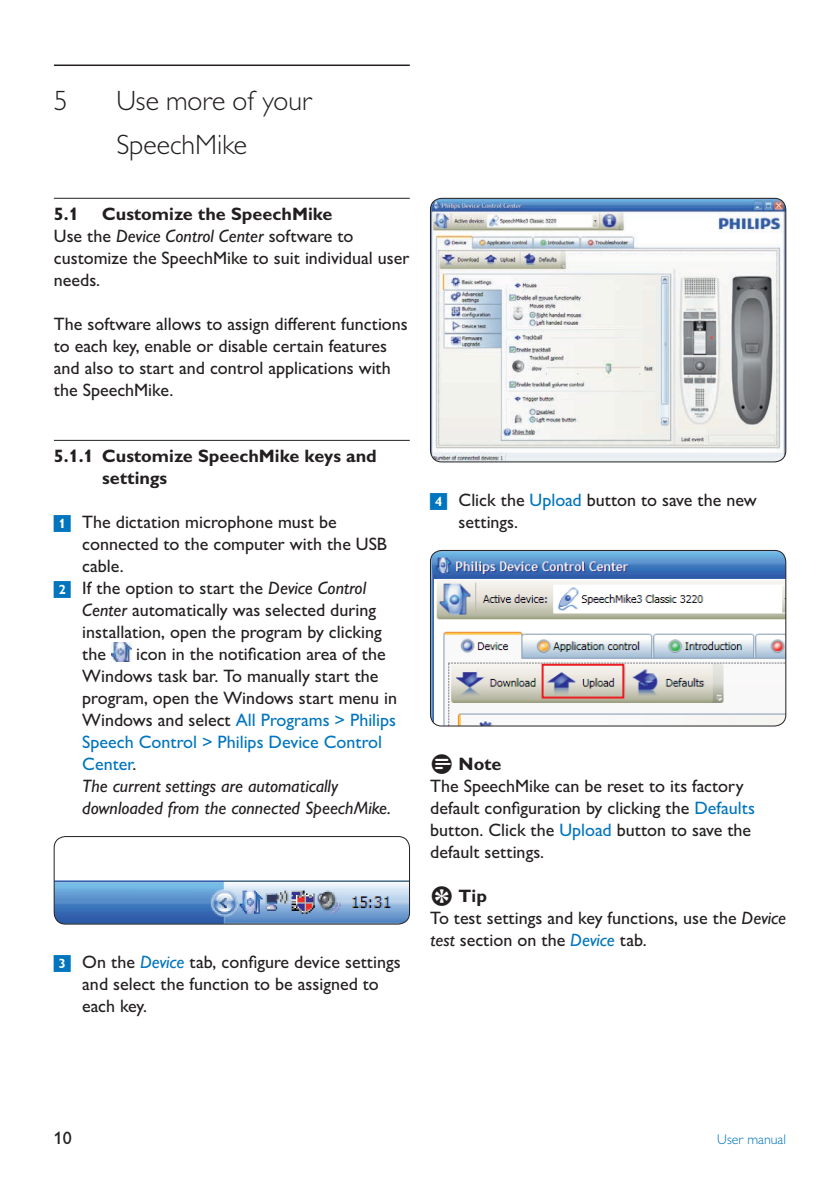
<style>
.page{position:relative;width:840px;height:1191px;background:#fff}
.page>*{position:absolute;margin:0;border:0;box-sizing:border-box;transform-origin:0 0}
.t1{font:300 28px/44px "Gill Sans MT Pro";color:#231f20}
.t2{font:500 18px/22px "Gill Sans MT Pro";color:#231f20}
.t3{font:700 18px/22px "Gill Sans MT Pro";color:#231f20}
.t4{font:300 14px "Gill Sans MT Pro";color:#0075be}
.s1{font-weight:700}
.s2{font-style:italic}
.s3{color:#0075be}
.s4{font-style:italic;color:#0075be}
</style>
<div class="page">
<img style="left:430px;top:198px;width:355px;height:264px">
<div style="left:430px;top:198px;width:355px;height:264px;border:1px solid #231f20;border-radius:11px"></div>
<img style="left:430px;top:550px;width:355px;height:176px">
<div style="left:430px;top:550px;width:355px;height:176px;border:1px solid #231f20;border-radius:11px"></div>
<div style="left:541px;top:664px;width:83px;height:34px;border:2px solid #ee1d23"></div>
<hr style="left:54px;top:64px;width:355px;height:2px;background:#231f20">
<hr style="left:54px;top:198px;width:355px;height:1px;background:#231f20">
<hr style="left:54px;top:440px;width:355px;height:1px;background:#231f20">
<img style="left:111px;top:642px;width:20px;height:20px">
<img style="left:54px;top:836px;width:355px;height:87px">
<div style="left:54px;top:836px;width:355px;height:88px;border:1px solid #231f20;border-radius:11px"></div>
<h1 class="t1" style="left:54px;top:78px;width:15px">5</h1>
<h1 class="t1" style="left:116px;top:78px;width:198px">Use more of your<br>SpeechMike</h1>
<p class="t2" style="left:54px;top:203px;width:356px;text-indent:48px"><span class="s1">Customize the SpeechMike<br></span>Use the <span class="s2">Device Control Center</span> software to customize the SpeechMike to suit individual user needs.</p>
<p class="t2" style="left:54px;top:313px;width:355px">The software allows to assign different functions to each key, enable or disable certain features and also to start and control applications with the SpeechMike.</p>
<p class="t3" style="left:54px;top:203px;width:26px">5.1</p>
<p class="t3" style="left:102px;top:445px;width:276px;text-indent:-48px">5.1.1 Customize SpeechMike keys and settings</p>
<p class="t2" style="left:82px;top:511px;width:306px">The dictation microphone must be connected to the computer with the USB cable.<br>If the option to start the <span class="s2">Device Control<br>Center</span> automatically was selected during installation, open the program by clicking the</p>
<p class="t2" style="left:82px;top:643px;width:316px;text-indent:54px">icon in the notification area of the Windows task bar. To manually start the program, open the Windows start menu in Windows and select <span class="s3">All Programs &gt; Philips Speech Control &gt; Philips Device Control Center</span>.<br><span class="s2">The current settings are automatically downloaded from the connected SpeechMike.</span></p>
<p class="t2" style="left:82px;top:951px;width:320px;text-indent:-28px"><span class="s3">✓</span> On the <span class="s4">Device</span> tab, configure device settings and select the function to be assigned to each key.</p>
<p class="t2" style="left:458px;top:489px;width:299px;text-indent:-28px"><span class="s3">✔</span> Click the <span class="s3">Upload</span> button to save the new settings.</p>
<p class="t3" style="left:458px;top:753px;width:45px">Note</p>
<p class="t2" style="left:430px;top:775px;width:326px">The SpeechMike can be reset to its factory default configuration by clicking the <span class="s3">Defaults </span>button. Click the <span class="s3">Upload</span> button to save the default settings.</p>
<p class="t2" style="left:430px;top:885px;width:357px;text-indent:28px"><span class="s1">Tip<br></span>To test settings and key functions, use the <span class="s2">Device test</span> section on the <span class="s4">Device</span> tab.</p>
<p class="t2" style="left:54px;top:1127px;width:20px">10</p>
<p class="t4" style="left:717px;top:1131px;width:70px">User manual</p>
</div>
